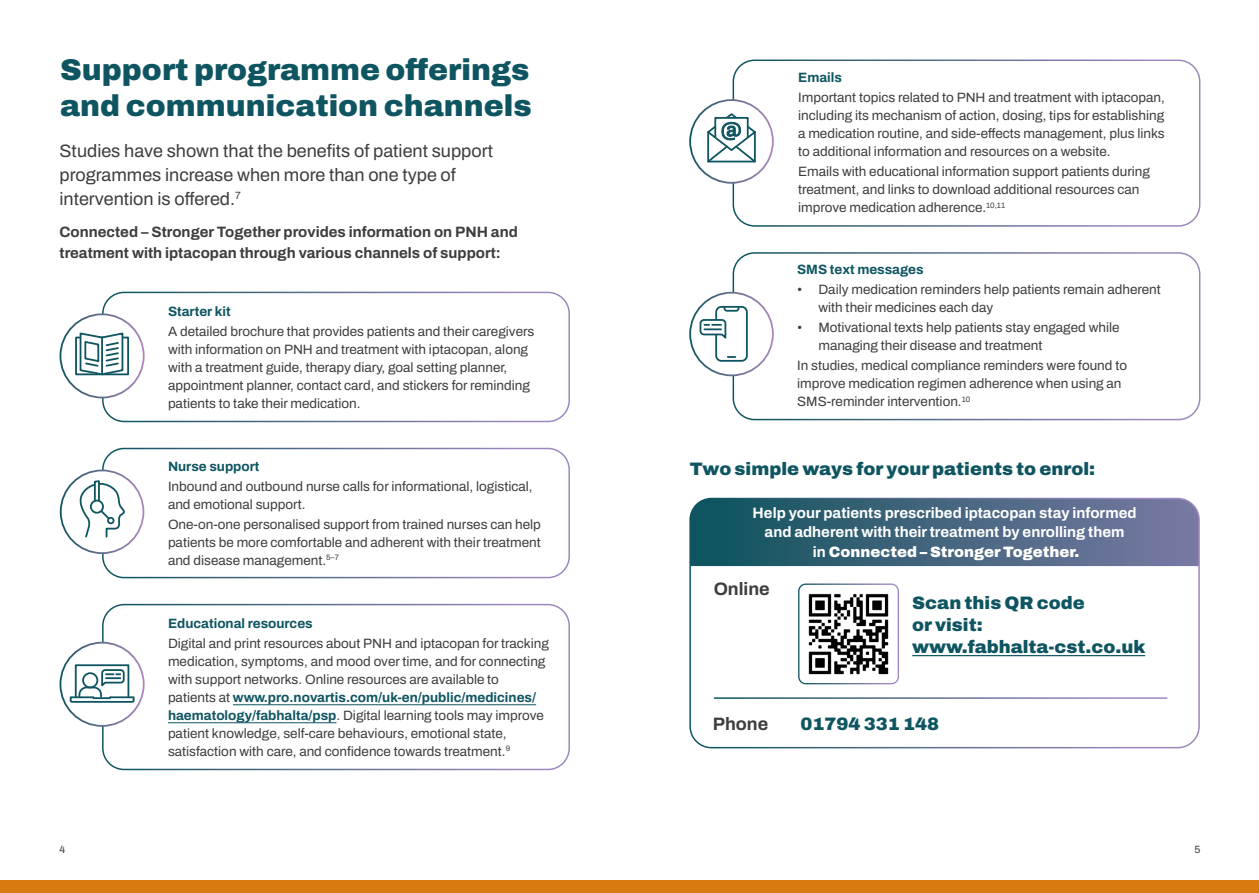
<style>
.page{position:relative;width:1259px;height:893px;background:#fff}
.page>*{position:absolute;margin:0;border:0;box-sizing:border-box;transform-origin:0 0}
.t1{font:900 30px/36px "Archivo";color:#0e5561}
.t2{font:18px/24px "Archivo";color:#3d3d3f}
.t3{font:900 18px/21.6px "Archivo";color:#0e5561}
.t4{font:700 18px "Archivo";color:#3d3d3f}
.t5{font:700 15px/19.5px "Archivo";color:#fff;text-align:center}
.t6{font:700 15px/21px "Archivo";color:#3d3d3f}
.t7{font:13.5px/18px "Archivo";color:#3d3d3f}
.t8{font:700 13.5px "Archivo";color:#0e5561}
.t9{font:10.5px "Archivo";color:#3d3d3f}
.s1{font-weight:700;color:#0e5561}
.s2{font-weight:900}
</style>
<div class="page">
<div style="left:102px;top:604px;width:468px;height:166px;border:2px solid #fff;border-radius:21px"></div>
<div style="left:102px;top:292px;width:468px;height:130px;border:2px solid #fff;border-radius:21px"></div>
<div style="left:732px;top:60px;width:468px;height:167px;border:2px solid #fff;border-radius:21px"></div>
<div style="left:732px;top:252px;width:468px;height:168px;border:2px solid #fff;border-radius:21px"></div>
<div style="left:60px;top:643px;width:84px;height:83px;background:#fff;border-radius:50%"></div>
<div style="left:60px;top:642px;width:85px;height:85px;border:2px solid #fff;border-radius:50%"></div>
<div style="left:75px;top:664px;width:54px;height:35px;border:2px solid #0e5561"></div>
<svg style="left:69px;top:668px;width:66px;height:35px"></svg>
<div style="left:60px;top:314px;width:84px;height:84px;background:#fff;border-radius:50%"></div>
<div style="left:60px;top:313px;width:85px;height:85px;border:2px solid #fff;border-radius:50%"></div>
<div style="left:75px;top:337px;width:54px;height:38px;border:2px solid #0e5561"></div>
<svg style="left:78px;top:332px;width:46px;height:44px"></svg>
<div style="left:690px;top:100px;width:83px;height:83px;background:#fff;border-radius:50%"></div>
<div style="left:689px;top:99px;width:85px;height:85px;border:2px solid #fff;border-radius:50%"></div>
<svg style="left:707px;top:113px;width:49px;height:50px"></svg>
<div style="left:690px;top:293px;width:83px;height:82px;background:#fff;border-radius:50%"></div>
<div style="left:689px;top:292px;width:85px;height:84px;border:2px solid #fff;border-radius:50%"></div>
<div style="left:715px;top:306px;width:33px;height:56px;border:2px solid #0e5561;border-radius:5px"></div>
<svg style="left:727px;top:356px;width:8px;height:2px"></svg>
<svg style="left:698px;top:306px;width:42px;height:34px"></svg>
<div style="left:102px;top:448px;width:468px;height:130px;border:2px solid #fff;border-radius:21px"></div>
<div style="left:61px;top:470px;width:82px;height:83px;background:#fff;border-radius:50%"></div>
<div style="left:60px;top:470px;width:84px;height:84px;border:2px solid #fff;border-radius:50%"></div>
<svg style="left:75px;top:479px;width:52px;height:59px"></svg>
<div style="left:91px;top:501px;width:12px;height:12px;background:#fff;border-radius:50%"></div>
<div style="left:90px;top:500px;width:14px;height:14px;border:2px solid #0e5561;border-radius:50%"></div>
<hr style="left:233px;top:704px;width:303px;height:1px;background:#0e5561">
<hr style="left:168px;top:722px;width:168px;height:1px;background:#0e5561">
<div style="left:0;top:880px;width:1259px;height:13px;background:#da7910"></div>
<svg style="left:692px;top:498px;width:507px;height:68px;background:#456680"></svg>
<div style="left:689px;top:498px;width:510px;height:250px;border:2px solid #fff;border-radius:21px"></div>
<hr style="left:912px;top:655px;width:233px;height:1px;background:#0e5561">
<img style="left:799px;top:585px;width:99px;height:98px">
<div style="left:798px;top:583px;width:101px;height:101px;border:1px solid #fff;border-radius:7px"></div>
<h1 class="t1" style="left:60px;top:52px;width:473px">Support programme offerings and communication channels</h1>
<h2 class="t2" style="left:60px;top:139px;width:435px">Studies have shown that the benefits of patient support programmes increase when more than one type of intervention is offered.<sup>7</sup></h2>
<p class="t6" style="left:60px;top:221px;width:460px">Connected – Stronger Together provides information on PNH and treatment with iptacopan through various channels of support:</p>
<p class="t8" style="left:168px;top:301px;width:64px">Starter kit</p>
<p class="t7" style="left:168px;top:322px;width:368px">A detailed brochure that provides patients and their caregivers with information on PNH and treatment with iptacopan, along with a treatment guide, therapy diary, goal setting planner, appointment planner, contact card, and stickers for reminding patients to take their medication.</p>
<p class="t8" style="left:168px;top:456px;width:93px">Nurse support</p>
<p class="t7" style="left:168px;top:477px;width:366px">Inbound and outbound nurse calls for informational, logistical, and emotional support.</p>
<p class="t7" style="left:168px;top:515px;width:374px;text-align:justify">One-on-one personalised support from trained nurses can help patients be more comfortable and adherent with their treatment and disease management.<sup>5–7</sup></p>
<p class="t8" style="left:168px;top:613px;width:146px">Educational resources</p>
<p class="t7" style="left:168px;top:634px;width:382px">Digital and print resources about PNH and iptacopan for tracking medication, symptoms, and mood over time, and for connecting with support networks. Online resources are available to patients at <span class="s1">www.pro.novartis.com/uk-en/public/medicines/ haematology/fabhalta/psp</span>. Digital learning tools may improve patient knowledge, self-care behaviours, emotional state, satisfaction with care, and confidence towards treatment.<sup>9</sup></p>
<p class="t8" style="left:798px;top:67px;width:45px">Emails</p>
<p class="t7" style="left:798px;top:89px;width:368px;text-align:justify">Important topics related to PNH and treatment with iptacopan, including its mechanism of action, dosing, tips for establishing a medication routine, and side-effects management, plus links to additional information and resources on a website.</p>
<p class="t7" style="left:798px;top:163px;width:353px">Emails with educational information support patients during treatment, and links to download additional resources can improve medication adherence.<sup>10,11</sup></p>
<p class="t8" style="left:797px;top:259px;width:128px">SMS text messages</p>
<p class="t7" style="left:818px;top:280px;width:344px;text-indent:-21px">• Daily medication reminders help patients remain adherent with their medicines each day</p>
<p class="t7" style="left:818px;top:318px;width:303px;text-indent:-21px">• Motivational texts help patients stay engaged while managing their disease and treatment</p>
<p class="t7" style="left:797px;top:357px;width:331px">In studies, medical compliance reminders were found to improve medication regimen adherence when using an<br>SMS-reminder intervention.<sup>10</sup></p>
<h2 class="t3" style="left:690px;top:458px;width:407px">Two simple ways for your patients to enrol:</h2>
<p class="t5" style="left:752px;top:503px;width:385px">Help your patients prescribed iptacopan stay informed and adherent with their treatment by enrolling them<br>in <span class="s2">Connected – Stronger Together.</span></p>
<h2 class="t4" style="left:713px;top:575px;width:58px">Online</h2>
<h2 class="t3" style="left:912px;top:592px;width:235px">Scan this QR code<br>or visit: www.fabhalta-cst.co.uk</h2>
<h2 class="t4" style="left:713px;top:710px;width:57px">Phone</h2>
<h2 class="t3" style="left:800px;top:713px;width:140px">01794 331 148</h2>
<p class="t9" style="left:60px;top:842px;width:7px">4</p>
<p class="t9" style="left:1194px;top:842px;width:7px">5</p>
</div>
